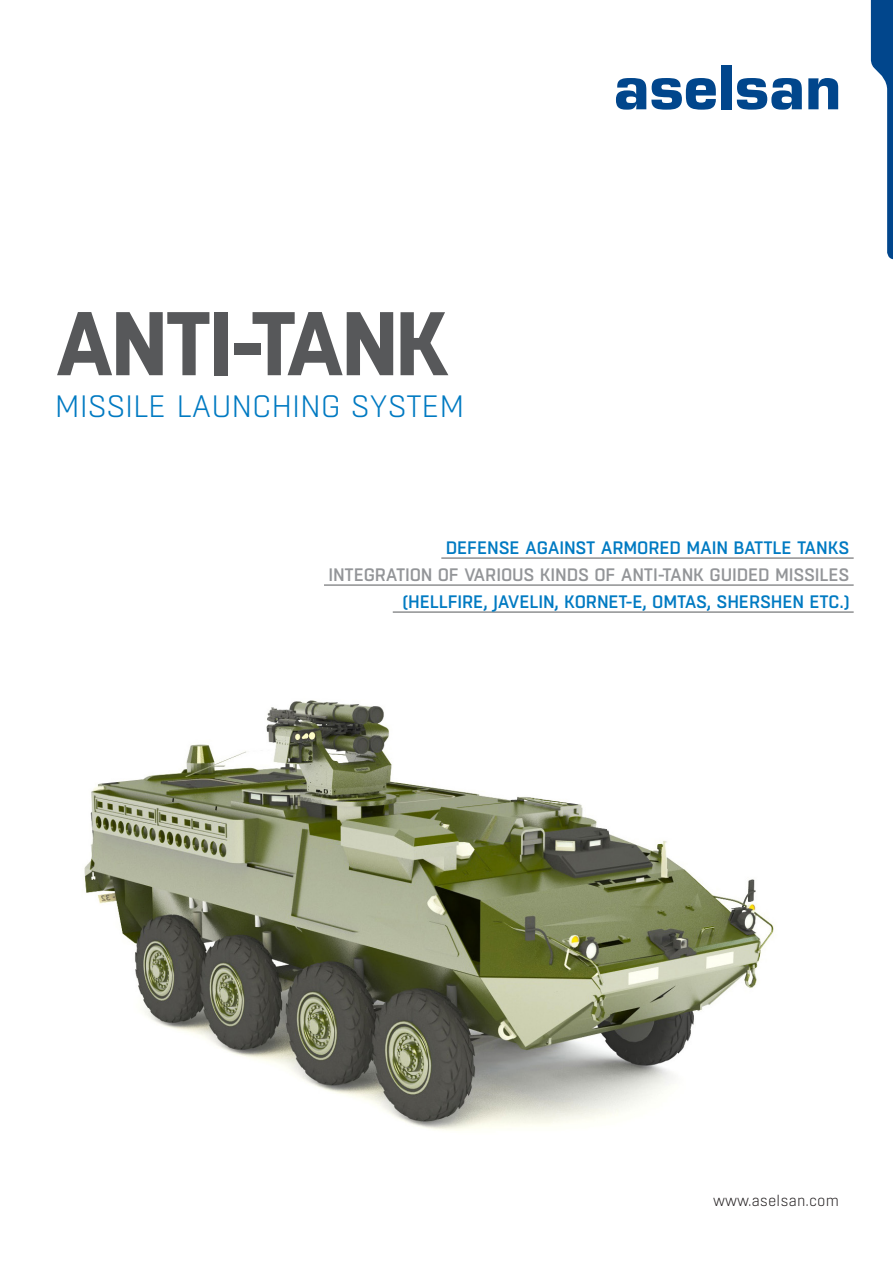
<style>
.page{position:relative;width:893px;height:1263px;background:#fff}
.page>*{position:absolute;margin:0;border:0;box-sizing:border-box;transform-origin:0 0}
.t1{font:700 90px "Boxed";letter-spacing:-.04em;color:#57585a}
.t2{font:300 30.9px "Boxed";letter-spacing:-.005em;color:#007ac2}
.t3{font:500 18px "Boxed";letter-spacing:-.01em;color:#007ac2}
.t4{font:500 18px "Boxed";letter-spacing:-.01em;color:#939598}
.t5{font:300 15px "Boxed";color:#231f20}
</style>
<div class="page">
<svg style="left:616px;top:78px;width:100px;height:32px"></svg>
<div style="left:721px;top:65px;width:10px;height:44px;background:#01468c"></div>
<svg style="left:737px;top:78px;width:65px;height:32px"></svg>
<svg style="left:808px;top:78px;width:30px;height:31px"></svg>
<svg style="left:871px;top:0;width:22px;height:259px"></svg>
<img style="left:84px;top:700px;width:690px;height:431px">
<hr style="left:441px;top:558px;width:413px;height:1px;background:#57585a">
<hr style="left:324px;top:585px;width:530px;height:1px;background:#57585a">
<hr style="left:393px;top:612px;width:461px;height:1px;background:#57585a">
<p class="t1" style="left:55px;top:283px;width:397px">ANTI-TANK</p>
<p class="t2" style="left:55px;top:387px;width:411px">MISSILE LAUNCHING SYSTEM</p>
<p class="t3" style="left:446px;top:536px;width:405px">DEFENSE AGAINST ARMORED MAIN BATTLE TANKS</p>
<p class="t4" style="left:328px;top:563px;width:522px">INTEGRATION OF VARIOUS KINDS OF ANTI-TANK GUIDED MISSILES</p>
<p class="t3" style="left:403px;top:590px;width:448px">(HELLFIRE, JAVELIN, KORNET-E, OMTAS, SHERSHEN ETC.)</p>
<p class="t5" style="left:713px;top:1191px;width:127px">www.aselsan.com</p>
</div>
